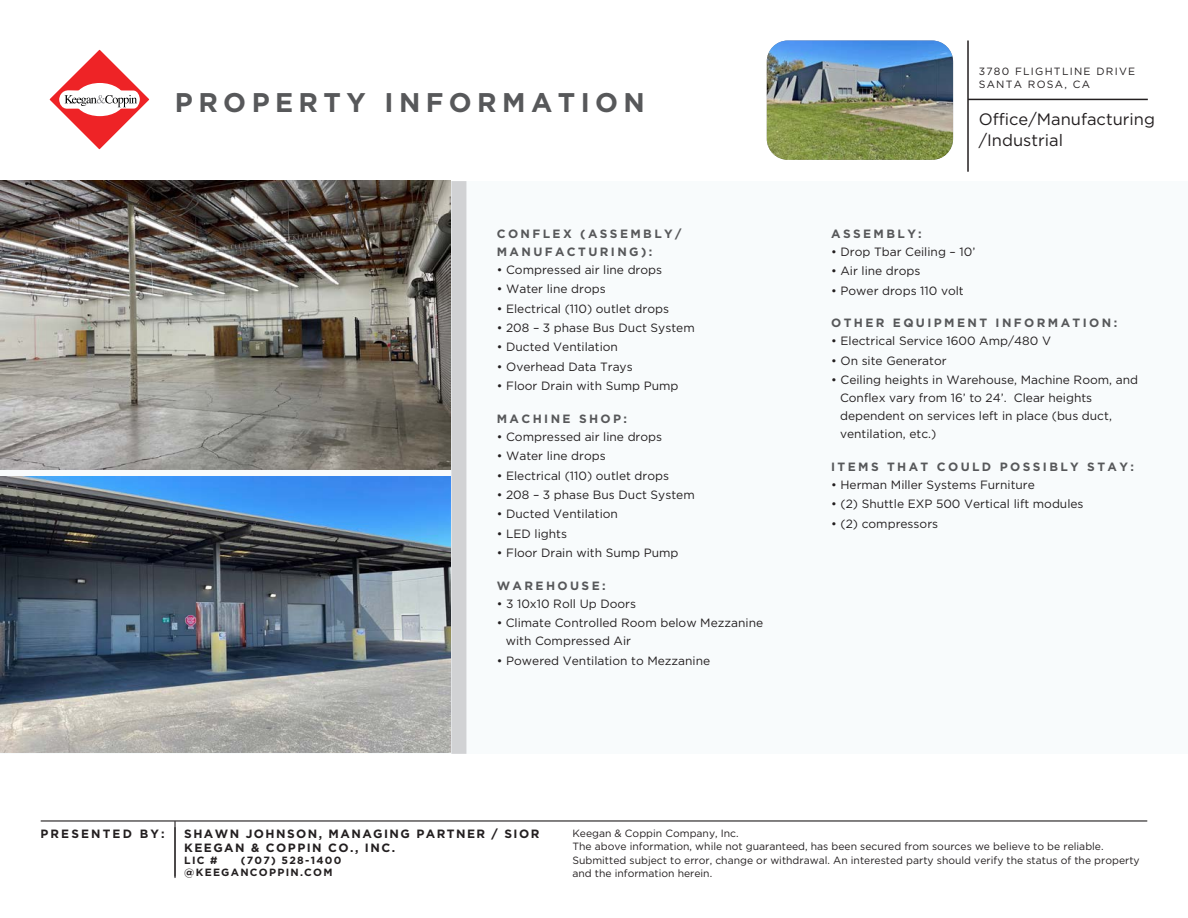
<style>
.page{position:relative;width:1188px;height:918px;background:#fff}
.page>*{position:absolute;margin:0;border:0;box-sizing:border-box;transform-origin:0 0}
.page_title{font:700 27px "Gotham";letter-spacing:.2em;color:#57585a}
.t1{font:16.5px/21px "Gotham";color:#231f20}
.body_text{font:12px/18px "Gotham";color:#231f20}
.subheader{font:700 12px/18px "Gotham";letter-spacing:.2em;color:#57585a}
.t2{font:700 12px/13.5px "Gotham";letter-spacing:.12em;color:#231f20}
.t3{font:700 12px "Gotham";letter-spacing:.18em;color:#231f20}
.t4{font:10.5px/13.5px "Gotham";color:#231f20}
.t5{font:700 10.5px/12px "Gotham";letter-spacing:.12em;color:#231f20}
.t6{font:10.5px/12.6px "Gotham";letter-spacing:.12em;color:#231f20}
</style>
<div class="page">
<div style="left:0;top:181px;width:1188px;height:573px;background:#f8fbfc"></div>
<div style="left:451px;top:181px;width:15px;height:573px;background:#d1d2d4"></div>
<img style="left:0;top:180px;width:450px;height:290px">
<img style="left:0;top:476px;width:450px;height:277px">
<hr style="left:41px;top:820px;width:1106px;height:2px;background:#231f20">
<hr style="left:174px;top:822px;width:2px;height:56px;background:#231f20">
<hr style="left:968px;top:99px;width:180px;height:1px;background:#231f20">
<hr style="left:967px;top:40px;width:2px;height:132px;background:#231f20">
<img style="left:767px;top:40px;width:186px;height:120px">
<svg style="left:50px;top:50px;width:99px;height:99px"></svg>
<p class="page_title" style="left:175px;top:86px;width:471px">PROPERTY INFORMATION</p>
<p class="subheader" style="left:497px;top:224px;width:186px">CONFLEX (ASSEMBLY/<br>MANUFACTURING):</p>
<p class="body_text" style="left:497px;top:260px;width:167px">• Compressed air line drops</p>
<p class="body_text" style="left:497px;top:280px;width:110px">• Water line drops</p>
<p class="body_text" style="left:497px;top:299px;width:174px">• Electrical (110) outlet drops</p>
<p class="body_text" style="left:497px;top:319px;width:199px">• 208 – 3 phase Bus Duct System</p>
<p class="body_text" style="left:497px;top:338px;width:123px">• Ducted Ventilation</p>
<p class="body_text" style="left:497px;top:357px;width:137px">• Overhead Data Trays</p>
<p class="body_text" style="left:497px;top:377px;width:183px">• Floor Drain with Sump Pump</p>
<p class="subheader" style="left:497px;top:409px;width:132px">MACHINE SHOP:</p>
<p class="body_text" style="left:497px;top:427px;width:167px">• Compressed air line drops</p>
<p class="body_text" style="left:497px;top:447px;width:110px">• Water line drops</p>
<p class="body_text" style="left:497px;top:466px;width:174px">• Electrical (110) outlet drops</p>
<p class="body_text" style="left:497px;top:485px;width:199px">• 208 – 3 phase Bus Duct System</p>
<p class="body_text" style="left:497px;top:505px;width:123px">• Ducted Ventilation</p>
<p class="body_text" style="left:497px;top:524px;width:72px">• LED lights</p>
<p class="body_text" style="left:497px;top:543px;width:183px">• Floor Drain with Sump Pump</p>
<p class="subheader" style="left:497px;top:576px;width:110px">WAREHOUSE:</p>
<p class="body_text" style="left:497px;top:594px;width:141px">• 3 10x10 Roll Up Doors</p>
<p class="body_text" style="left:506px;top:614px;width:259px;text-indent:-9px">• Climate Controlled Room below Mezzanine with Compressed Air</p>
<p class="body_text" style="left:497px;top:651px;width:215px">• Powered Ventilation to Mezzanine</p>
<p class="t6" style="left:979px;top:65px;width:158px">3780 FLIGHTLINE DRIVE<br>SANTA ROSA, CA</p>
<h2 class="t1" style="left:979px;top:108px;width:178px">Office/Manufacturing /Industrial</h2>
<p class="subheader" style="left:831px;top:224px;width:92px">ASSEMBLY:</p>
<p class="body_text" style="left:831px;top:242px;width:146px">• Drop Tbar Ceiling – 10’</p>
<p class="body_text" style="left:831px;top:262px;width:91px">• Air line drops</p>
<p class="body_text" style="left:831px;top:281px;width:134px">• Power drops 110 volt</p>
<p class="subheader" style="left:831px;top:314px;width:288px">OTHER EQUIPMENT INFORMATION:</p>
<p class="body_text" style="left:831px;top:332px;width:221px">• Electrical Service 1600 Amp/480 V</p>
<p class="body_text" style="left:831px;top:351px;width:117px">• On site Generator</p>
<p class="body_text" style="left:840px;top:371px;width:300px;text-indent:-9px">• Ceiling heights in Warehouse, Machine Room, and Conflex vary from 16’ to 24’. Clear heights dependent on services left in place (bus duct, ventilation, etc.)</p>
<p class="subheader" style="left:831px;top:457px;width:304px">ITEMS THAT COULD POSSIBLY STAY:</p>
<p class="body_text" style="left:831px;top:476px;width:205px">• Herman Miller Systems Furniture</p>
<p class="body_text" style="left:831px;top:495px;width:254px">• (2) Shuttle EXP 500 Vertical lift modules</p>
<p class="body_text" style="left:831px;top:514px;width:109px">• (2) compressors</p>
<p class="t2" style="left:184px;top:827px;width:357px">SHAWN JOHNSON, MANAGING PARTNER / SIOR<br>KEEGAN &amp; COPPIN CO., INC.</p>
<p class="t5" style="left:184px;top:854px;width:35px">LIC #</p>
<p class="t3" style="left:40px;top:827px;width:126px">PRESENTED BY:</p>
<p class="t4" style="left:572px;top:826px;width:569px">Keegan &amp; Coppin Company, Inc.<br>The above information, while not guaranteed, has been secured from sources we believe to be reliable.<br>Submitted subject to error, change or withdrawal. An interested party should verify the status of the property and the information herein.</p>
<p class="t5" style="left:184px;top:854px;width:159px;text-indent:57px">(707) 528-1400 @KEEGANCOPPIN.COM</p>
</div>
